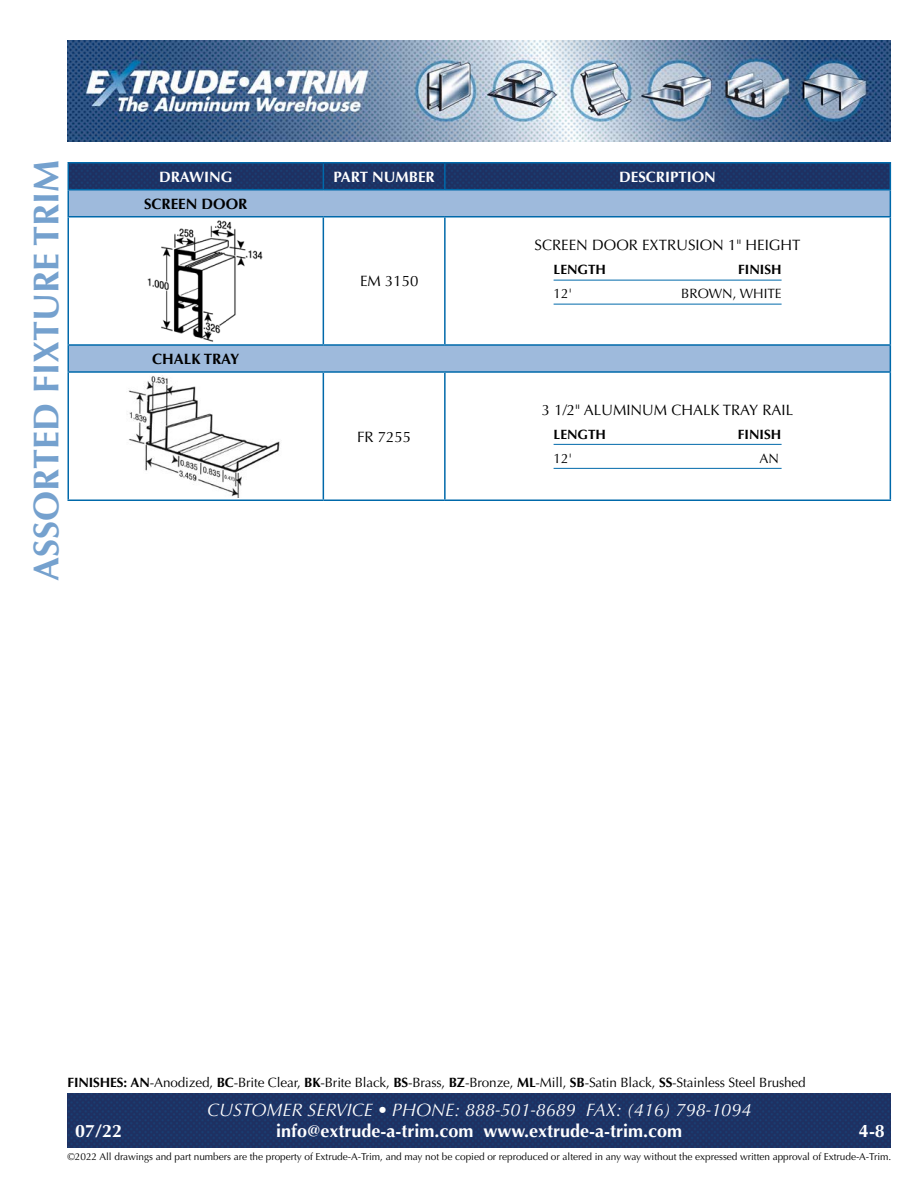
<style>
.page{position:relative;width:918px;height:1188px;background:#fff}
.page>*{position:absolute;margin:0;border:0;box-sizing:border-box;transform-origin:0 0}
.t1{font:700 36px "Optima";color:#75a1ce}
.t2{font:700 18px "Optima";color:#fff}
.t3{font:italic 18px "Optima";color:#fff}
.t4{font:15px "Optima";color:#000}
.t5{font:700 15px "Optima";color:#fff}
.t6{font:700 15px "Optima";color:#000}
.t7{font:13.5px "Optima";letter-spacing:-.01em;color:#000}
.t8{font:700 13.5px "Optima";color:#000}
.t9{font:10.05px "Optima";letter-spacing:-.005em;color:#000}
.s1{font-weight:700}
</style>
<div class="page">
<img style="left:68px;top:1094px;width:823px;height:54px">
<img style="left:68px;top:40px;width:823px;height:102px">
<img style="left:69px;top:164px;width:821px;height:25px">
<svg style="left:69px;top:190px;width:821px;height:181px"></svg>
<hr style="left:68px;top:162px;width:255px;height:2px;background:#0069aa">
<hr style="left:323px;top:162px;width:122px;height:2px;background:#0069aa">
<svg style="left:323px;top:164px;width:1px;height:25px"></svg>
<hr style="left:445px;top:162px;width:446px;height:2px;background:#0069aa">
<hr style="left:444px;top:164px;width:2px;height:25px;background:#0069aa">
<hr style="left:68px;top:189px;width:255px;height:1px;background:#0069aa">
<svg style="left:68px;top:164px;width:1px;height:52px"></svg>
<hr style="left:323px;top:189px;width:122px;height:1px;background:#0069aa">
<hr style="left:445px;top:189px;width:446px;height:1px;background:#0069aa">
<svg style="left:890px;top:164px;width:1px;height:52px"></svg>
<hr style="left:68px;top:216px;width:255px;height:2px;background:#0069aa">
<hr style="left:68px;top:218px;width:1px;height:126px;background:#0069aa">
<hr style="left:323px;top:216px;width:122px;height:2px;background:#0069aa">
<hr style="left:323px;top:218px;width:1px;height:126px;background:#0069aa">
<hr style="left:445px;top:216px;width:446px;height:2px;background:#0069aa">
<hr style="left:444px;top:218px;width:2px;height:126px;background:#0069aa">
<hr style="left:890px;top:218px;width:1px;height:126px;background:#0069aa">
<hr style="left:68px;top:344px;width:255px;height:2px;background:#0069aa">
<svg style="left:68px;top:346px;width:1px;height:25px"></svg>
<hr style="left:323px;top:344px;width:122px;height:2px;background:#0069aa">
<hr style="left:445px;top:344px;width:446px;height:2px;background:#0069aa">
<svg style="left:890px;top:346px;width:1px;height:25px"></svg>
<hr style="left:68px;top:371px;width:255px;height:2px;background:#0069aa">
<hr style="left:68px;top:373px;width:1px;height:127px;background:#0069aa">
<hr style="left:323px;top:371px;width:122px;height:2px;background:#0069aa">
<hr style="left:323px;top:373px;width:1px;height:127px;background:#0069aa">
<hr style="left:445px;top:371px;width:446px;height:2px;background:#0069aa">
<hr style="left:444px;top:373px;width:2px;height:127px;background:#0069aa">
<hr style="left:890px;top:373px;width:1px;height:127px;background:#0069aa">
<hr style="left:68px;top:500px;width:255px;height:1px;background:#0069aa">
<hr style="left:323px;top:500px;width:122px;height:1px;background:#0069aa">
<hr style="left:445px;top:500px;width:446px;height:1px;background:#0069aa">
<hr style="left:554px;top:280px;width:228px;height:1px;background:#0069aa">
<hr style="left:554px;top:304px;width:228px;height:1px;background:#0069aa">
<hr style="left:554px;top:444px;width:228px;height:1px;background:#0069aa">
<hr style="left:554px;top:468px;width:228px;height:1px;background:#0069aa">
<img style="left:135px;top:219px;width:148px;height:124px">
<img style="left:128px;top:375px;width:152px;height:123px">
<h1 class="t1" style="left:25px;top:581px;width:422px;rotate:-90deg">ASSORTED FIXTURE TRIM</h1>
<h3 class="t5" style="left:159px;top:168px;width:75px">DRAWING</h3>
<h3 class="t5" style="left:333px;top:168px;width:103px">PART NUMBER</h3>
<h3 class="t5" style="left:619px;top:168px;width:98px">DESCRIPTION</h3>
<h3 class="t6" style="left:144px;top:195px;width:105px">SCREEN DOOR</h3>
<h3 class="t6" style="left:152px;top:350px;width:88px">CHALK TRAY</h3>
<h3 class="t4" style="left:360px;top:273px;width:60px">EM 3150</h3>
<h3 class="t4" style="left:357px;top:428px;width:56px">FR 7255</h3>
<h3 class="t4" style="left:535px;top:237px;width:267px">SCREEN DOOR EXTRUSION 1" HEIGHT</h3>
<h3 class="t8" style="left:554px;top:262px;width:54px">LENGTH</h3>
<h3 class="t8" style="left:738px;top:262px;width:45px">FINISH</h3>
<h3 class="t7" style="left:554px;top:286px;width:20px">12'</h3>
<h3 class="t7" style="left:681px;top:286px;width:102px">BROWN, WHITE</h3>
<h3 class="t4" style="left:542px;top:401px;width:253px">3 1/2" ALUMINUM CHALK TRAY RAIL</h3>
<h3 class="t8" style="left:554px;top:426px;width:54px">LENGTH</h3>
<h3 class="t8" style="left:738px;top:426px;width:45px">FINISH</h3>
<h3 class="t7" style="left:554px;top:450px;width:20px">12'</h3>
<h3 class="t7" style="left:760px;top:450px;width:21px">AN</h3>
<h3 class="t7" style="left:68px;top:1074px;width:740px"><span class="s1">FINISHES: AN</span>-Anodized, <span class="s1">BC</span>-Brite Clear, <span class="s1">BK</span>-Brite Black, <span class="s1">BS</span>-Brass, <span class="s1">BZ</span>-Bronze, <span class="s1">ML</span>-Mill, <span class="s1">SB</span>-Satin Black, <span class="s1">SS</span>-Stainless Steel Brushed</h3>
<h2 class="t3" style="left:207px;top:1099px;width:546px">CUSTOMER SERVICE • PHONE: 888-501-8689 FAX: (416) 798-1094</h2>
<h2 class="t2" style="left:75px;top:1120px;width:49px">07/22</h2>
<h2 class="t2" style="left:276px;top:1120px;width:407px">info@extrude-a-trim.com www.extrude-a-trim.com</h2>
<h2 class="t2" style="left:859px;top:1120px;width:28px">4-8</h2>
<p class="t9" style="left:68px;top:1151px;width:825px">©2022 All drawings and part numbers are the property of Extrude-A-Trim, and may not be copied or reproduced or altered in any way without the expressed written approval of Extrude-A-Trim.</p>
</div>
